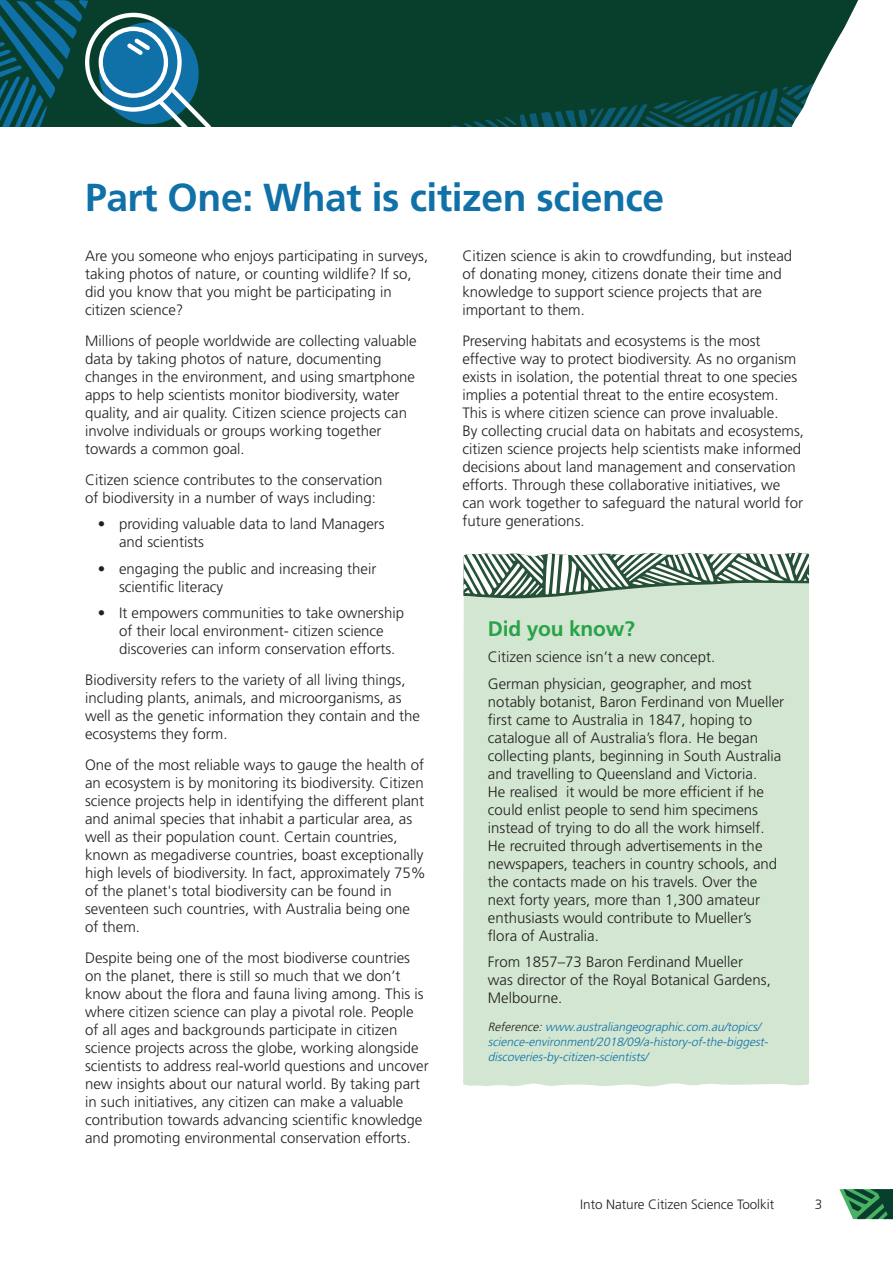
<style>
.page{position:relative;width:893px;height:1263px;background:#fff}
.page>*{position:absolute;margin:0;border:0;box-sizing:border-box;transform-origin:0 0}
.t1{font:700 39px "Frutiger LT Std";letter-spacing:-.01em;color:#1071a9}
.t2{font:700 21px "Frutiger LT Std";letter-spacing:-.01em;color:#29a347}
.Body_copy{font:300 15px/18px "Frutiger LT Std";color:#231f20}
.t3{font:300 13.5px "Frutiger LT Std";letter-spacing:-.005em;color:#231f20}
.Body_copy-2{font:italic 300 12px/15px "Frutiger LT Std";color:#1071a9}
.s1{color:#231f20}
</style>
<div class="page">
<div style="left:0;top:0;width:893px;height:176px;background:#083f2c"></div>
<svg style="left:402px;top:0;width:491px;height:128px"></svg>
<div style="left:0;top:128px;width:893px;height:1046px;background:#fff"></div>
<svg style="left:839px;top:1189px;width:54px;height:30px;background:#40805b"></svg>
<div style="left:463px;top:598px;width:346px;height:489px;background:#d2e6d1"></div>
<svg style="left:463px;top:552px;width:346px;height:46px"></svg>
<svg style="left:0;top:0;width:213px;height:128px"></svg>
<h1 class="t1" style="left:85px;top:175px;width:581px">Part One: What is citizen science</h1>
<p class="Body_copy" style="left:85px;top:247px;width:345px">Are you someone who enjoys participating in surveys, taking photos of nature, or counting wildlife? If so, did you know that you might be participating in citizen science?</p>
<p class="Body_copy" style="left:85px;top:332px;width:333px">Millions of people worldwide are collecting valuable data by taking photos of nature, documenting changes in the environment, and using smartphone apps to help scientists monitor biodiversity, water quality, and air quality. Citizen science projects can involve individuals or groups working together towards a common goal.</p>
<p class="Body_copy" style="left:85px;top:471px;width:299px">Citizen science contributes to the conservation of biodiversity in a number of ways including:</p>
<p class="Body_copy" style="left:119px;top:515px;width:267px;text-indent:-21px">• providing valuable data to land Managers and scientists</p>
<p class="Body_copy" style="left:119px;top:560px;width:259px;text-indent:-21px">• engaging the public and increasing their scientific literacy</p>
<p class="Body_copy" style="left:119px;top:604px;width:287px;text-indent:-21px">• It empowers communities to take ownership of their local environment- citizen science discoveries can inform conservation efforts.</p>
<p class="Body_copy" style="left:85px;top:671px;width:337px">Biodiversity refers to the variety of all living things, including plants, animals, and microorganisms, as well as the genetic information they contain and the ecosystems they form.</p>
<p class="Body_copy" style="left:85px;top:756px;width:342px">One of the most reliable ways to gauge the health of an ecosystem is by monitoring its biodiversity. Citizen science projects help in identifying the different plant and animal species that inhabit a particular area, as well as their population count. Certain countries, known as megadiverse countries, boast exceptionally high levels of biodiversity. In fact, approximately 75% of the planet's total biodiversity can be found in seventeen such countries, with Australia being one of them.</p>
<p class="Body_copy" style="left:85px;top:949px;width:345px">Despite being one of the most biodiverse countries on the planet, there is still so much that we don’t know about the flora and fauna living among. This is where citizen science can play a pivotal role. People of all ages and backgrounds participate in citizen science projects across the globe, working alongside scientists to address real-world questions and uncover new insights about our natural world. By taking part in such initiatives, any citizen can make a valuable contribution towards advancing scientific knowledge and promoting environmental conservation efforts.</p>
<p class="Body_copy" style="left:462px;top:247px;width:331px">Citizen science is akin to crowdfunding, but instead of donating money, citizens donate their time and knowledge to support science projects that are important to them.</p>
<p class="Body_copy" style="left:462px;top:332px;width:343px">Preserving habitats and ecosystems is the most effective way to protect biodiversity. As no organism exists in isolation, the potential threat to one species implies a potential threat to the entire ecosystem.<br>This is where citizen science can prove invaluable.<br>By collecting crucial data on habitats and ecosystems, citizen science projects help scientists make informed decisions about land management and conservation efforts. Through these collaborative initiatives, we can work together to safeguard the natural world for future generations.</p>
<h3 class="t2" style="left:488px;top:616px;width:148px">Did you know?</h3>
<p class="Body_copy" style="left:488px;top:648px;width:229px">Citizen science isn’t a new concept.</p>
<p class="Body_copy" style="left:488px;top:675px;width:298px">German physician, geographer, and most notably botanist, Baron Ferdinand von Mueller first came to Australia in 1847, hoping to catalogue all of Australia’s flora. He began collecting plants, beginning in South Australia and travelling to Queensland and Victoria.<br>He realised it would be more efficient if he could enlist people to send him specimens instead of trying to do all the work himself.<br>He recruited through advertisements in the newspapers, teachers in country schools, and the contacts made on his travels. Over the next forty years, more than 1,300 amateur enthusiasts would contribute to Mueller’s flora of Australia.</p>
<p class="Body_copy" style="left:488px;top:953px;width:284px">From 1857–73 Baron Ferdinand Mueller was director of the Royal Botanical Gardens,<br>Melbourne.</p>
<p class="Body_copy-2" style="left:488px;top:1020px;width:284px"><span class="s1">Reference:</span>www.australiangeographic.com.au/topics/ science-environment/2018/09/a-history-of-the-biggest&shy;discoveries-by-citizen-scientists/</p>
<p class="t3" style="left:580px;top:1197px;width:195px">Into Nature Citizen Science Toolkit</p>
<p class="t3" style="left:815px;top:1197px;width:9px">3</p>
</div>
